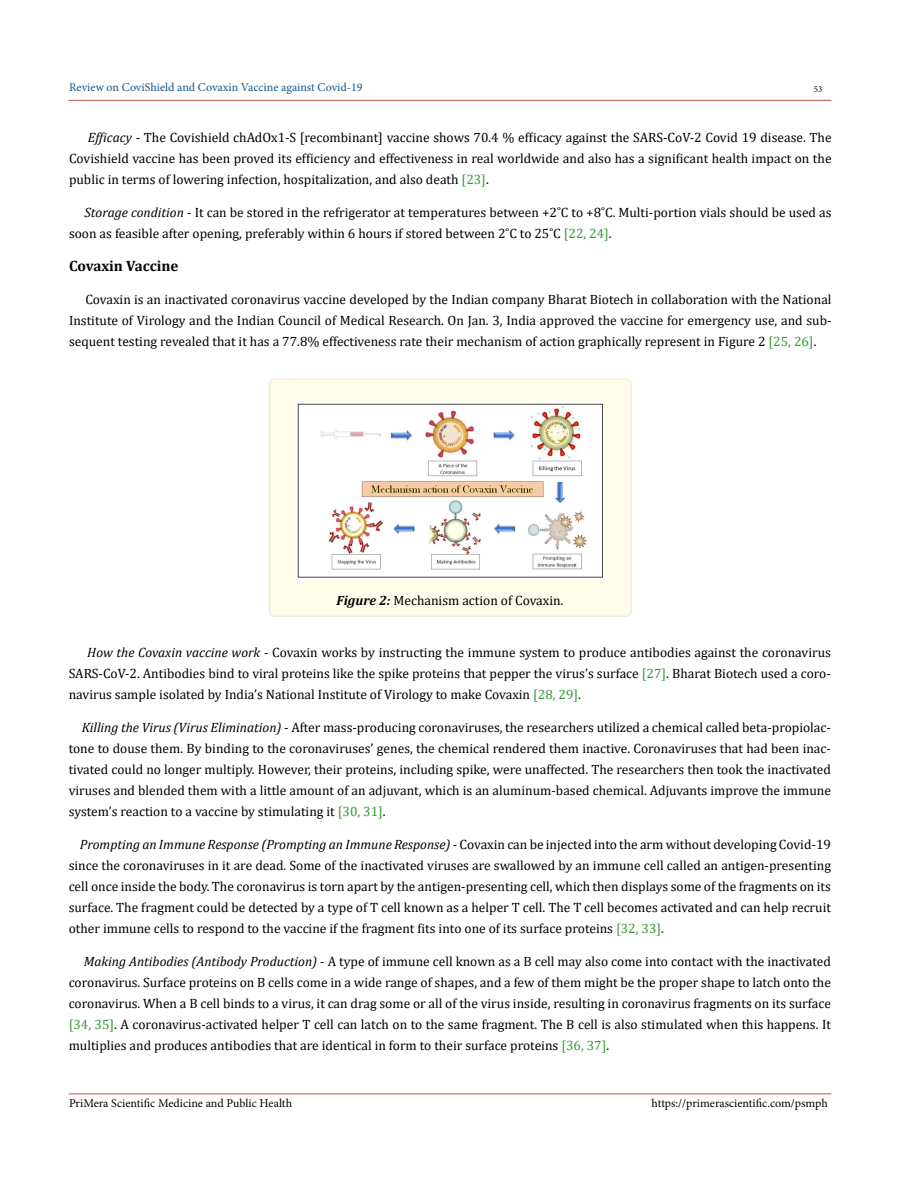
<style>
.page{position:relative;width:900px;height:1188px;background:#fff}
.page>*{position:absolute;margin:0;border:0;box-sizing:border-box;transform-origin:0 0}
.t1{font:700 15px "Cambria";color:#000}
.t2{font:13.5px/21px "Cambria";color:#000;text-align:justify}
.t3{font:12px "Minion Pro";color:#000}
.t4{font:12px "Minion Pro";color:#15588c}
.t5{font:9px "Minion Pro";color:#000}
.s1{font-style:italic}
.s2{color:#393}
.s3{font-weight:700;font-style:italic}
</style>
<div class="page">
<hr style="left:69px;top:100px;width:762px;height:1px;background:#c0504d">
<hr style="left:69px;top:1094px;width:762px;height:1px;background:#c0504d">
<div style="left:269px;top:379px;width:362px;height:237px;background:#fffde9;border-radius:6px"></div>
<div style="left:269px;top:378px;width:363px;height:239px;border:2px solid #eeece1;border-radius:6px"></div>
<img style="left:296px;top:403px;width:308px;height:176px">
<p class="t4" style="left:69px;top:79px;width:295px">Review on CoviShield and Covaxin Vaccine against Covid-19</p>
<p class="t5" style="left:814px;top:83px;width:10px">53</p>
<p class="t2" style="left:69px;top:127px;width:764px;text-indent:19px"><span class="s1">Efficacy</span> - The Covishield chAdOx1-S [recombinant] vaccine shows 70.4 % efficacy against the SARS-CoV-2 Covid 19 disease. The Covishield vaccine has been proved its efficiency and effectiveness in real worldwide and also has a significant health impact on the public in terms of lowering infection, hospitalization, and also death <span class="s2">[23]</span>.</p>
<p class="t2" style="left:69px;top:202px;width:764px;text-indent:16px"><span class="s1">Storage condition</span> - It can be stored in the refrigerator at temperatures between +2˚C to +8˚C. Multi-portion vials should be used as soon as feasible after opening, preferably within 6 hours if stored between 2˚C to 25˚C <span class="s2">[22, 24]</span>.</p>
<p class="t1" style="left:69px;top:255px;width:111px">Covaxin Vaccine</p>
<p class="t2" style="left:69px;top:289px;width:764px;text-indent:16px">Covaxin is an inactivated coronavirus vaccine developed by the Indian company Bharat Biotech in collaboration with the National Institute of Virology and the Indian Council of Medical Research. On Jan. 3, India approved the vaccine for emergency use, and sub&shy;sequent testing revealed that it has a 77.8% effectiveness rate their mechanism of action graphically represent in Figure 2 <span class="s2">[25, 26]</span>.</p>
<p class="t2" style="left:337px;top:590px;width:228px"><span class="s3">Figure 2:</span> Mechanism action of Covaxin.</p>
<p class="t2" style="left:69px;top:642px;width:764px;text-indent:19px"><span class="s1">How the Covaxin vaccine work</span> - Covaxin works by instructing the immune system to produce antibodies against the coronavirus SARS-CoV-2. Antibodies bind to viral proteins like the spike proteins that pepper the virus’s surface <span class="s2">[27]</span>. Bharat Biotech used a coro&shy;navirus sample isolated by India’s National Institute of Virology to make Covaxin <span class="s2">[28, 29]</span>.</p>
<p class="t2" style="left:69px;top:717px;width:764px;text-indent:13px"><span class="s1">Killing the Virus (Virus Elimination)</span> - After mass-producing coronaviruses, the researchers utilized a chemical called beta-propiolac&shy;tone to douse them. By binding to the coronaviruses’ genes, the chemical rendered them inactive. Coronaviruses that had been inac&shy;tivated could no longer multiply. However, their proteins, including spike, were unaffected. The researchers then took the inactivated viruses and blended them with a little amount of an adjuvant, which is an aluminum-based chemical. Adjuvants improve the immune system’s reaction to a vaccine by stimulating it <span class="s2">[30, 31]</span>.</p>
<p class="t2" style="left:69px;top:834px;width:764px;text-indent:11px"><span class="s1">Prompting an Immune Response (Prompting an Immune Response)</span> - Covaxin can be injected into the arm without developing Covid-19 since the coronaviruses in it are dead. Some of the inactivated viruses are swallowed by an immune cell called an antigen-presenting cell once inside the body. The coronavirus is torn apart by the antigen-presenting cell, which then displays some of the fragments on its surface. The fragment could be detected by a type of T cell known as a helper T cell. The T cell becomes activated and can help recruit other immune cells to respond to the vaccine if the fragment fits into one of its surface proteins <span class="s2">[32, 33]</span>.</p>
<p class="t2" style="left:69px;top:951px;width:764px;text-indent:15px"><span class="s1">Making Antibodies (Antibody Production)</span> - A type of immune cell known as a B cell may also come into contact with the inactivated coronavirus. Surface proteins on B cells come in a wide range of shapes, and a few of them might be the proper shape to latch onto the coronavirus. When a B cell binds to a virus, it can drag some or all of the virus inside, resulting in coronavirus fragments on its surface <span class="s2">[34, 35]</span>. A coronavirus-activated helper T cell can latch on to the same fragment. The B cell is also stimulated when this happens. It multiplies and produces antibodies that are identical in form to their surface proteins <span class="s2">[36, 37]</span>.</p>
<p class="t3" style="left:69px;top:1095px;width:225px">PriMera Scientific Medicine and Public Health</p>
<p class="t3" style="left:652px;top:1095px;width:178px">https://primerascientific.com/psmph</p>
</div>
